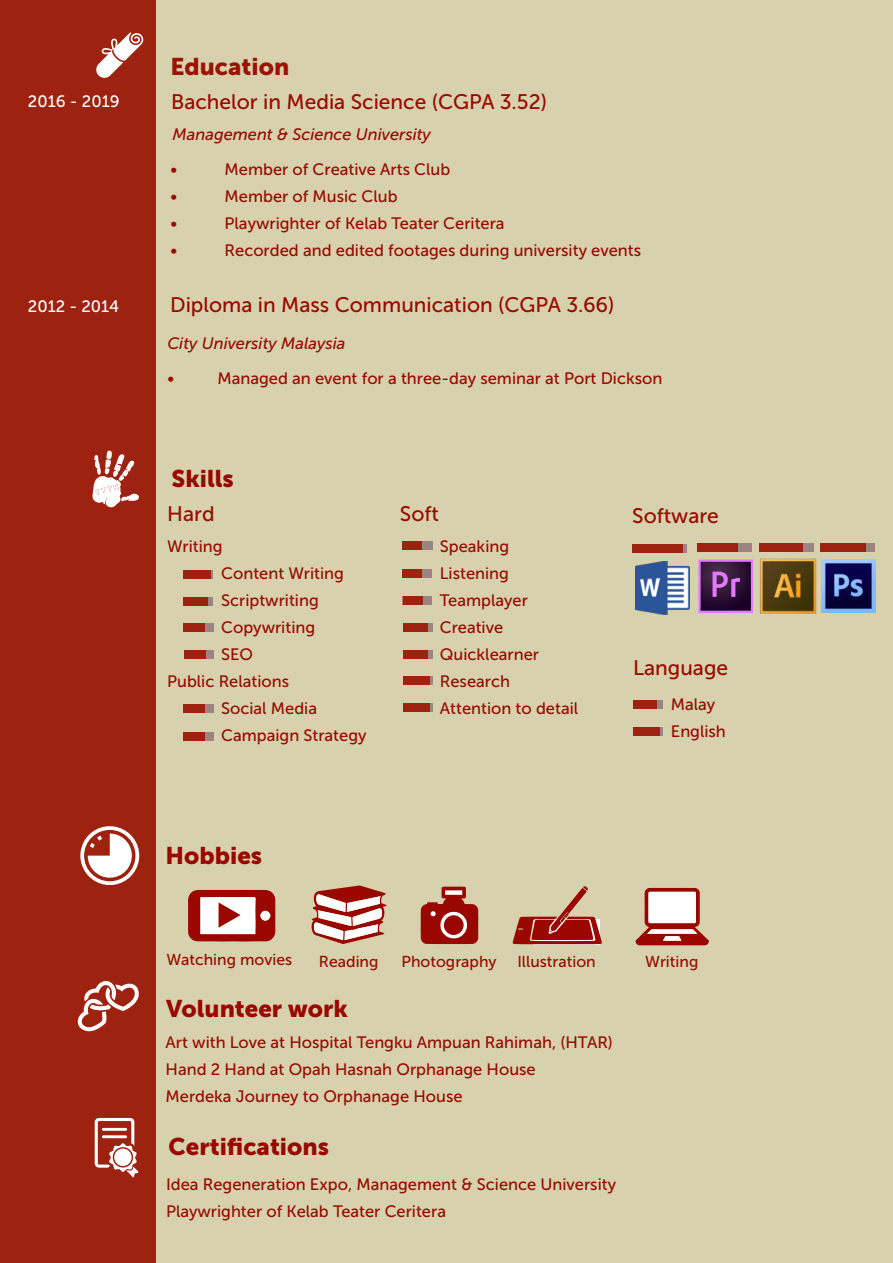
<style>
.page{position:relative;width:893px;height:1263px;background:#fff}
.page>*{position:absolute;margin:0;border:0;box-sizing:border-box;transform-origin:0 0}
.t1{font:24px "Museo Sans 900";color:#990700}
.t2{font:24px "Museo Sans 900";color:#9b1305}
.t3{font:21px "Museo Sans 500";color:#990700}
.t4{font:16.5px/27px "Museo Sans 500";color:#990700}
.t5{font:italic 16.5px "Museo Sans 500";color:#990700}
.t6{font:16.5px "Museo Sans 500";color:#fff}
.t7{font:15.75px "Museo Sans 500";color:#990700}
</style>
<div class="page">
<div style="left:155px;top:0;width:738px;height:1263px;background:#d7d2ad"></div>
<div style="left:0;top:0;width:156px;height:1263px;background:#9e2210"></div>
<svg style="left:95px;top:1118px;width:44px;height:59px"></svg>
<div style="left:114px;top:1148px;width:18px;height:18px;background:#fff;border-radius:50%"></div>
<svg style="left:533px;top:944px;width:67px;height:1px"></svg>
<svg style="left:188px;top:890px;width:87px;height:51px;background:#c4726d"></svg>
<svg style="left:311px;top:885px;width:76px;height:59px"></svg>
<svg style="left:421px;top:887px;width:57px;height:57px"></svg>
<div style="left:444px;top:915px;width:20px;height:20px;background:#990700;border-radius:50%"></div>
<svg style="left:513px;top:886px;width:89px;height:58px"></svg>
<svg style="left:80px;top:826px;width:59px;height:59px"></svg>
<svg style="left:92px;top:450px;width:47px;height:57px"></svg>
<svg style="left:77px;top:981px;width:62px;height:51px"></svg>
<svg style="left:96px;top:32px;width:47px;height:46px"></svg>
<img style="left:636px;top:561px;width:54px;height:53px">
<svg style="left:652px;top:544px;width:55px;height:9px"></svg>
<img style="left:751px;top:551px;width:74px;height:63px">
<img style="left:822px;top:559px;width:54px;height:53px">
<svg style="left:698px;top:559px;width:55px;height:54px;background:#5d2f6a"></svg>
<div style="left:697px;top:543px;width:55px;height:8px;background:#9b8483"></div>
<div style="left:759px;top:543px;width:55px;height:8px;background:#9b8483"></div>
<div style="left:820px;top:543px;width:55px;height:8px;background:#9b8483"></div>
<div style="left:697px;top:543px;width:40px;height:8px;background:#9e2210"></div>
<div style="left:759px;top:543px;width:44px;height:8px;background:#9e2210"></div>
<div style="left:820px;top:543px;width:46px;height:8px;background:#9e2210"></div>
<div style="left:403px;top:541px;width:30px;height:8px;background:#9b8483"></div>
<div style="left:402px;top:569px;width:29px;height:9px;background:#9b8483"></div>
<div style="left:402px;top:596px;width:29px;height:8px;background:#9b8483"></div>
<svg style="left:427px;top:623px;width:6px;height:9px"></svg>
<svg style="left:427px;top:650px;width:6px;height:8px"></svg>
<svg style="left:403px;top:703px;width:30px;height:9px"></svg>
<div style="left:403px;top:677px;width:30px;height:8px;background:#9b8483"></div>
<div style="left:403px;top:704px;width:26px;height:8px;background:#9e2210"></div>
<div style="left:403px;top:650px;width:24px;height:8px;background:#9e2210"></div>
<div style="left:403px;top:623px;width:24px;height:9px;background:#9e2210"></div>
<div style="left:403px;top:596px;width:20px;height:9px;background:#9e2210"></div>
<div style="left:402px;top:569px;width:20px;height:9px;background:#9e2210"></div>
<div style="left:402px;top:541px;width:19px;height:8px;background:#9e2210"></div>
<div style="left:403px;top:677px;width:27px;height:8px;background:#9e2210"></div>
<div style="left:634px;top:700px;width:29px;height:9px;background:#9b8483"></div>
<div style="left:634px;top:727px;width:29px;height:8px;background:#9b8483"></div>
<div style="left:634px;top:700px;width:23px;height:9px;background:#9e2210"></div>
<div style="left:634px;top:727px;width:26px;height:8px;background:#9e2210"></div>
<svg style="left:635px;top:888px;width:74px;height:57px"></svg>
<div style="left:184px;top:623px;width:29px;height:8px;background:#9b8483"></div>
<svg style="left:210px;top:570px;width:3px;height:8px"></svg>
<div style="left:183px;top:597px;width:29px;height:8px;background:#9b8483"></div>
<div style="left:183px;top:597px;width:25px;height:8px;background:#9e2210"></div>
<div style="left:183px;top:570px;width:27px;height:8px;background:#9e2210"></div>
<div style="left:183px;top:623px;width:22px;height:9px;background:#9e2210"></div>
<div style="left:632px;top:544px;width:54px;height:8px;background:#9b8483"></div>
<div style="left:632px;top:544px;width:51px;height:8px;background:#9e2210"></div>
<div style="left:185px;top:651px;width:29px;height:8px;background:#9b8483"></div>
<div style="left:184px;top:651px;width:22px;height:8px;background:#9e2210"></div>
<div style="left:184px;top:704px;width:29px;height:8px;background:#9b8483"></div>
<div style="left:183px;top:704px;width:22px;height:8px;background:#9e2210"></div>
<div style="left:184px;top:732px;width:29px;height:8px;background:#9b8483"></div>
<div style="left:183px;top:732px;width:22px;height:8px;background:#9e2210"></div>
<p class="t6" style="left:28px;top:92px;width:93px">2016 - 2019</p>
<p class="t6" style="left:28px;top:297px;width:93px">2012 - 2014</p>
<h1 class="t2" style="left:170px;top:53px;width:120px">Education</h1>
<p class="t3" style="left:171px;top:90px;width:378px">Bachelor in Media Science (CGPA 3.52)</p>
<p class="t5" style="left:173px;top:126px;width:260px">Management &amp; Science University</p>
<p class="t4" style="left:171px;top:156px;width:8px">•</p>
<p class="t4" style="left:225px;top:156px;width:227px">Member of Creative Arts Club</p>
<p class="t4" style="left:171px;top:183px;width:8px">•</p>
<p class="t4" style="left:225px;top:183px;width:175px">Member of Music Club</p>
<p class="t4" style="left:171px;top:210px;width:8px">•</p>
<p class="t4" style="left:225px;top:210px;width:282px">Playwrighter of Kelab Teater Ceritera</p>
<p class="t4" style="left:171px;top:237px;width:8px">•</p>
<p class="t4" style="left:225px;top:237px;width:418px">Recorded and edited footages during university events</p>
<p class="t3" style="left:170px;top:293px;width:446px">Diploma in Mass Communication (CGPA 3.66)</p>
<p class="t5" style="left:167px;top:334px;width:180px">City University Malaysia</p>
<p class="t4" style="left:168px;top:365px;width:8px">•</p>
<p class="t4" style="left:217px;top:365px;width:446px">Managed an event for a three-day seminar at Port Dickson</p>
<h1 class="t1" style="left:172px;top:465px;width:64px">Skills</h1>
<p class="t3" style="left:167px;top:502px;width:49px">Hard</p>
<p class="t4" style="left:167px;top:533px;width:57px">Writing</p>
<p class="t4" style="left:221px;top:560px;width:124px">Content Writing</p>
<p class="t4" style="left:221px;top:587px;width:99px">Scriptwriting</p>
<p class="t4" style="left:221px;top:614px;width:96px">Copywriting</p>
<p class="t4" style="left:221px;top:641px;width:33px">SEO</p>
<p class="t4" style="left:167px;top:668px;width:123px">Public Relations</p>
<p class="t4" style="left:221px;top:695px;width:97px">Social Media</p>
<p class="t4" style="left:221px;top:722px;width:147px">Campaign Strategy</p>
<p class="t3" style="left:400px;top:502px;width:41px">Soft</p>
<p class="t3" style="left:632px;top:504px;width:88px">Software</p>
<p class="t4" style="left:440px;top:532px;width:140px">Speaking<br>Listening<br>Teamplayer<br>Creative<br>Quicklearner<br>Research<br>Attention to detail</p>
<p class="t3" style="left:633px;top:656px;width:97px">Language</p>
<p class="t4" style="left:671px;top:691px;width:57px">Malay<br>English</p>
<h1 class="t1" style="left:166px;top:842px;width:98px">Hobbies</h1>
<p class="t7" style="left:166px;top:951px;width:127px">Watching movies</p>
<p class="t7" style="left:319px;top:953px;width:61px">Reading</p>
<p class="t7" style="left:401px;top:953px;width:97px">Photography</p>
<p class="t7" style="left:517px;top:953px;width:80px">Illustration</p>
<p class="t7" style="left:645px;top:953px;width:55px">Writing</p>
<h1 class="t1" style="left:166px;top:995px;width:183px">Volunteer work</h1>
<p class="t4" style="left:166px;top:1029px;width:449px">Art with Love at Hospital Tengku Ampuan Rahimah, (HTAR)<br>Hand 2 Hand at Opah Hasnah Orphanage House<br>Merdeka Journey to Orphanage House</p>
<h1 class="t1" style="left:169px;top:1133px;width:162px">Certifications</h1>
<p class="t4" style="left:166px;top:1171px;width:452px">Idea Regeneration Expo, Management &amp; Science University<br>Playwrighter of Kelab Teater Ceritera</p>
</div>
